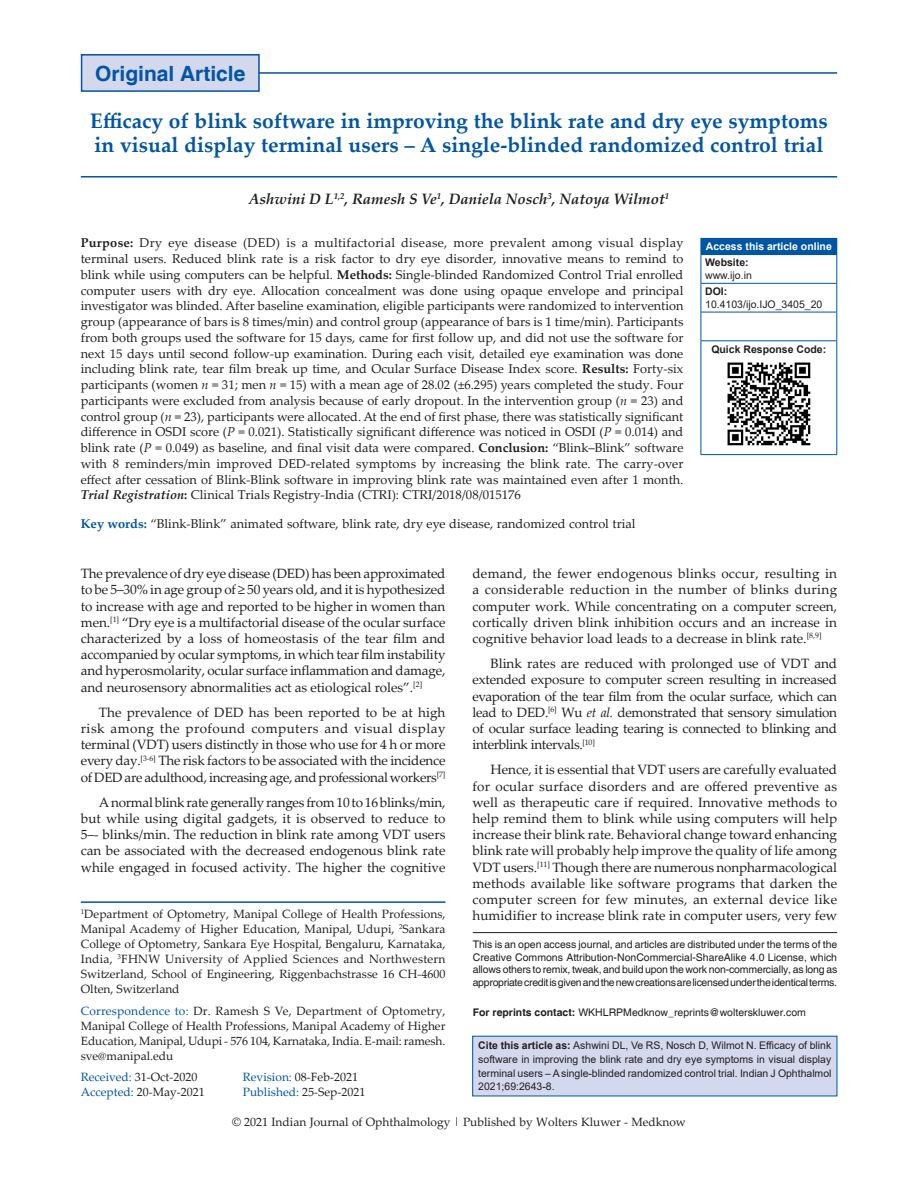
<style>
.page{position:relative;width:918px;height:1188px;background:#fff}
.page>*{position:absolute;margin:0;border:0;box-sizing:border-box;transform-origin:0 0}
.AT{font:700 21px/24px "Palatino Linotype";color:#0155a5}
.AH{font:700 21px "Helvetica";color:#0155a5}
.AU{font:italic 700 15px "Palatino Linotype";color:#231f20}
.TX{font:13.5px/16.2px "Palatino Linotype";color:#231f20;text-align:justify}
.TXFL{font:13.5px/16.2px "Palatino Linotype";letter-spacing:-.005em;color:#231f20;text-align:justify}
.ABS{font:12.75px/15.8px "Palatino Linotype";color:#231f20;text-align:justify}
.KWD{font:12.75px "Palatino Linotype";color:#231f20}
.AFF{font:12px/15px "Palatino Linotype";color:#231f20;text-align:justify}
.ADD{font:12px/15px "Palatino Linotype";letter-spacing:-.01em;color:#231f20;text-align:justify}
.HIS{font:12px "Palatino Linotype";color:#231f20}
.Reprint{font:10.5px/12.6px "Helvetica";letter-spacing:-.025em;color:#231f20;text-align:justify}
.HTC{font:10.5px/13.6px "Arial";color:#231f20}
.Reprint-2{font:10.5px "Helvetica";color:#231f20}
.t1{font:700 10.5px "Arial";color:#fff}
.t2{font:700 10.5px "Arial";color:#231f20}
.s1{font-weight:700}
.s2{font-style:italic}
.s3{font-weight:700;font-style:italic}
.s4{font-weight:700;color:#0155a5}
.s5{color:#0155a5}
</style>
<div class="page">
<hr style="left:258px;top:72px;width:579px;height:2px;background:#0155a5">
<div style="left:82px;top:55px;width:177px;height:36px;background:#d3d8ec"></div>
<div style="left:81px;top:54px;width:179px;height:38px;border:2px solid #0155a5"></div>
<hr style="left:81px;top:176px;width:756px;height:2px;background:#0155a5">
<div style="left:701px;top:238px;width:136px;height:17px;background:#0155a5"></div>
<hr style="left:701px;top:283px;width:136px;height:1px;background:#0155a5">
<hr style="left:701px;top:312px;width:136px;height:1px;background:#0155a5">
<svg style="left:701px;top:255px;width:1px;height:85px"></svg>
<svg style="left:836px;top:255px;width:1px;height:85px"></svg>
<hr style="left:701px;top:340px;width:136px;height:1px;background:#0155a5">
<hr style="left:701px;top:341px;width:1px;height:113px;background:#0155a5">
<hr style="left:836px;top:341px;width:1px;height:113px;background:#0155a5">
<hr style="left:701px;top:454px;width:136px;height:1px;background:#0155a5">
<img style="left:727px;top:362px;width:84px;height:84px">
<hr style="left:81px;top:901px;width:365px;height:2px;background:#0155a5">
<div style="left:473px;top:1036px;width:364px;height:60px;background:#d3d8ec"></div>
<hr style="left:473px;top:932px;width:364px;height:1px;background:#231f20">
<p class="AH" style="left:95px;top:60px;width:152px">Original Article</p>
<p class="AT" style="left:90px;top:108px;width:739px">Efficacy of blink software in improving the blink rate and dry eye symptoms in visual display terminal users – A single‑blinded randomized control trial</p>
<p class="AU" style="left:249px;top:188px;width:422px">Ashwini D L<sup>1,2</sup>, Ramesh S Ve<sup>1</sup>, Daniela Nosch<sup>3</sup>, Natoya Wilmot<sup>1</sup></p>
<p class="t1" style="left:706px;top:239px;width:128px">Access this article online</p>
<p class="HTC" style="left:705px;top:256px;width:48px;line-height:12.6px"><span class="s1">Website: </span>www.ijo.in</p>
<p class="HTC" style="left:705px;top:285px;width:119px;line-height:12.6px"><span class="s1">DOI:<br></span>10.4103/ijo.IJO_3405_20</p>
<p class="t2" style="left:711px;top:342px;width:116px">Quick Response Code:</p>
<p class="ABS" style="left:81px;top:235px;width:604px"><span class="s1">Purpose:</span> Dry eye disease (DED) is a multifactorial disease, more prevalent among visual display terminal users. Reduced blink rate is a risk factor to dry eye disorder, innovative means to remind to blink while using computers can be helpful. <span class="s1">Methods:</span> Single‑blinded Randomized Control Trial enrolled computer users with dry eye. Allocation concealment was done using opaque envelope and principal investigator was blinded. After baseline examination, eligible participants were randomized to intervention group (appearance of bars is 8 times/min) and control group (appearance of bars is 1 time/min). Participants from both groups used the software for 15 days, came for first follow up, and did not use the software for next 15 days until second follow‑up examination. During each visit, detailed eye examination was done including blink rate, tear film break up time, and Ocular Surface Disease Index score. <span class="s1">Results:</span> Forty‑six participants (women <span class="s2">n</span> = 31; men <span class="s2">n</span> = 15) with a mean age of 28.02 (±6.295) years completed the study. Four participants were excluded from analysis because of early dropout. In the intervention group (<span class="s2">n</span> = 23) and control group (<span class="s2">n</span> = 23), participants were allocated. At the end of first phase, there was statistically significant difference in OSDI score (<span class="s2">P</span> = 0.021). Statistically significant difference was noticed in OSDI (<span class="s2">P</span> = 0.014) and blink rate (<span class="s2">P</span> = 0.049) as baseline, and final visit data were compared. <span class="s1">Conclusion:</span> “Blink–Blink” software with 8 reminders/min improved DED‑related symptoms by increasing the blink rate. The carry‑over effect after cessation of Blink‑Blink software in improving blink rate was maintained even after 1 month.<br><span class="s3">Trial Registration</span><span class="s1">:</span> Clinical Trials Registry‑India (CTRI): CTRI/2018/08/015176</p>
<p class="KWD" style="left:81px;top:514px;width:556px"><span class="s4">Key words:</span> “Blink‑Blink” animated software, blink rate, dry eye disease, randomized control trial</p>
<p class="TXFL" style="left:81px;top:565px;width:366px">The prevalence of dry eye disease (DED) has been approximated to be 5–30% in age group of ≥ 50 years old, and it is hypothesized to increase with age and reported to be higher in women than men.<sup>[1]</sup> “Dry eye is a multifactorial disease of the ocular surface characterized by a loss of homeostasis of the tear film and accompanied by ocular symptoms, in which tear film instability and hyperosmolarity, ocular surface inflammation and damage, and neurosensory abnormalities act as etiological roles”.<sup>[2]</sup></p>
<p class="TX" style="left:81px;top:704px;width:366px;text-indent:18px">The prevalence of DED has been reported to be at high risk among the profound computers and visual display terminal (VDT) users distinctly in those who use for 4 h or more every day.<sup>[3‑6]</sup> The risk factors to be associated with the incidence of DED are adulthood, increasing age, and professional workers<sup>[7]</sup></p>
<p class="TX" style="left:81px;top:794px;width:366px;text-indent:18px">Anormalblinkrategenerallyranges from10 to16blinks/min, but while using digital gadgets, it is observed to reduce to 5–‑ blinks/min. The reduction in blink rate among VDT users can be associated with the decreased endogenous blink rate while engaged in focused activity. The higher the cognitive</p>
<p class="AFF" style="left:81px;top:906px;width:366px"><sup>1</sup>Department of Optometry, Manipal College of Health Professions, Manipal Academy of Higher Education, Manipal, Udupi, <sup>2</sup>Sankara College of Optometry, Sankara Eye Hospital, Bengaluru, Karnataka, India, <sup>3</sup>FHNW University of Applied Sciences and Northwestern Switzerland, School of Engineering, Riggenbachstrasse 16 CH‑4600<br>Olten, Switzerland</p>
<p class="ADD" style="left:81px;top:1003px;width:366px"><span class="s5">Correspondence to:</span> Dr. Ramesh S Ve, Department of Optometry, Manipal College of Health Professions, Manipal Academy of Higher Education, Manipal, Udupi ‑ 576 104, Karnataka, India. E‑mail: ramesh. sve@manipal.edu</p>
<p class="HIS" style="left:81px;top:1069px;width:118px"><span class="s5">Received:</span> 31-Oct-2020</p>
<p class="HIS" style="left:243px;top:1069px;width:117px"><span class="s5">Revision:</span> 08-Feb-2021</p>
<p class="HIS" style="left:81px;top:1084px;width:125px"><span class="s5">Accepted:</span> 20-May-2021</p>
<p class="HIS" style="left:243px;top:1084px;width:124px"><span class="s5">Published:</span> 25-Sep-2021</p>
<p class="TX" style="left:472px;top:565px;width:366px">demand, the fewer endogenous blinks occur, resulting in a considerable reduction in the number of blinks during computer work. While concentrating on a computer screen, cortically driven blink inhibition occurs and an increase in cognitive behavior load leads to a decrease in blink rate.<sup>[8,9]</sup></p>
<p class="TX" style="left:472px;top:655px;width:366px;text-indent:18px">Blink rates are reduced with prolonged use of VDT and extended exposure to computer screen resulting in increased evaporation of the tear film from the ocular surface, which can lead to DED.<sup>[6]</sup> Wu <span class="s2">et al.</span> demonstrated that sensory simulation of ocular surface leading tearing is connected to blinking and interblink intervals.<sup>[10]</sup></p>
<p class="TX" style="left:472px;top:761px;width:366px;text-indent:18px">Hence, it is essential that VDT users are carefully evaluated for ocular surface disorders and are offered preventive as well as therapeutic care if required. Innovative methods to help remind them to blink while using computers will help increase their blink rate. Behavioral change toward enhancing blink rate will probably help improve the quality of life among VDT users.<sup>[11]</sup> Though there are numerous nonpharmacological methods available like software programs that darken the computer screen for few minutes, an external device like humidifier to increase blink rate in computer users, very few</p>
<p class="Reprint" style="left:473px;top:938px;width:366px">This is an open access journal, and articles are distributed under the terms of the Creative Commons Attribution‑NonCommercial‑ShareAlike 4.0 License, which allows others to remix, tweak, and build upon the work non‑commercially, as long as appropriate credit is given and the new creations are licensed under the identical terms.</p>
<p class="Reprint-2" style="left:473px;top:1007px;width:335px"><span class="s1">For reprints contact:</span> WKHLRPMedknow_reprints@wolterskluwer.com</p>
<p class="HTC" style="left:478px;top:1039px;width:355px;text-align:justify"><span class="s1">Cite this article as:</span> Ashwini DL, Ve RS, Nosch D, Wilmot N. Efficacy of blink software in improving the blink rate and dry eye symptoms in visual display terminal users –A single‑blinded randomized control trial. Indian J Ophthalmol 2021;69:2643-8.</p>
<p class="AFF" style="left:232px;top:1114px;width:455px">© 2021 Indian Journal of Ophthalmology | Published by Wolters Kluwer - Medknow</p>
</div>
